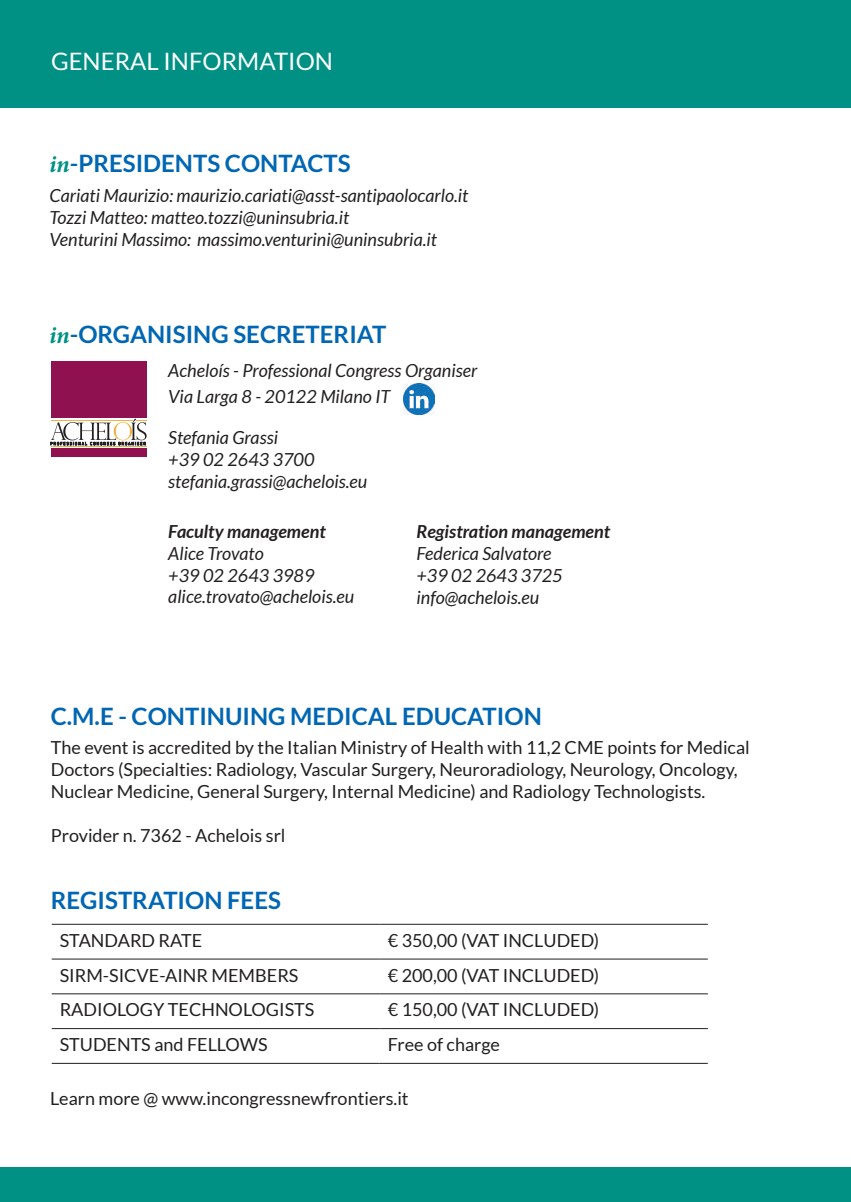
<style>
.page{position:relative;width:851px;height:1202px;background:#fff}
.page>*{position:absolute;margin:0;border:0;box-sizing:border-box;transform-origin:0 0}
.t1{font:700 24px "Lato";color:#0166b3}
.t2{font:24px "Lato";color:#fff}
.t3{font:18px/22px "Lato";color:#231f20}
.t4{font:italic 18px/22px "Lato";color:#231f20}
.t5{font:italic 700 18px "Lato";color:#231f20}
.s1{font-family:"Minion Variable Concept";font-weight:400;font-style:italic;color:#009184}
</style>
<div class="page">
<div style="left:845px;top:0;width:5px;height:108px;background:#009184"></div>
<div style="left:0;top:0;width:845px;height:108px;background:#009184"></div>
<div style="left:51px;top:361px;width:95px;height:57px;background:#901150"></div>
<div style="left:51px;top:449px;width:95px;height:8px;background:#901150"></div>
<hr style="left:51px;top:446px;width:95px;height:1px;background:#f5b03f">
<svg style="left:51px;top:419px;width:96px;height:27px"></svg>
<img style="left:403px;top:384px;width:31px;height:30px">
<hr style="left:52px;top:924px;width:328px;height:1px;background:#231f20">
<hr style="left:380px;top:924px;width:327px;height:1px;background:#231f20">
<hr style="left:52px;top:958px;width:328px;height:1px;background:#231f20">
<hr style="left:380px;top:958px;width:327px;height:1px;background:#231f20">
<hr style="left:52px;top:993px;width:328px;height:1px;background:#231f20">
<hr style="left:380px;top:993px;width:327px;height:1px;background:#231f20">
<hr style="left:52px;top:1028px;width:328px;height:1px;background:#231f20">
<hr style="left:380px;top:1028px;width:327px;height:1px;background:#231f20">
<hr style="left:52px;top:1063px;width:328px;height:1px;background:#231f20">
<hr style="left:380px;top:1063px;width:327px;height:1px;background:#231f20">
<div style="left:0;top:1168px;width:845px;height:34px;background:#009184"></div>
<div style="left:845px;top:1168px;width:5px;height:34px;background:#009184"></div>
<h1 class="t2" style="left:51px;top:48px;width:283px">GENERAL INFORMATION</h1>
<h1 class="t1" style="left:50px;top:150px;width:302px"><span class="s1">in</span>-PRESIDENTS CONTACTS</h1>
<p class="t4" style="left:50px;top:185px;width:420px">Cariati Maurizio: maurizio.cariati@asst-santipaolocarlo.it<br>Tozzi Matteo: matteo.tozzi@uninsubria.it<br>Venturini Massimo: massimo.venturini@uninsubria.it</p>
<h1 class="t1" style="left:50px;top:320px;width:338px"><span class="s1">in</span>-ORGANISING SECRETERIAT</h1>
<p class="t4" style="left:168px;top:358px;width:310px;line-height:26px">Acheloís - Professional Congress Organiser<br>Via Larga 8 - 20122 Milano IT</p>
<p class="t4" style="left:168px;top:427px;width:200px">Stefania Grassi<br>+39 02 2643 3700 stefania.grassi@achelois.eu</p>
<p class="t5" style="left:168px;top:521px;width:159px">Faculty management</p>
<p class="t4" style="left:168px;top:542px;width:187px">Alice Trovato<br>+39 02 2643 3989 alice.trovato@achelois.eu</p>
<p class="t5" style="left:416px;top:521px;width:195px">Registration management</p>
<p class="t4" style="left:416px;top:542px;width:148px">Federica Salvatore +39 02 2643 3725 info@achelois.eu</p>
<h1 class="t1" style="left:51px;top:703px;width:492px">C.M.E - CONTINUING MEDICAL EDUCATION</h1>
<p class="t3" style="left:51px;top:737px;width:700px">The event is accredited by the Italian Ministry of Health with 11,2 CME points for Medical<br>Doctors (Specialties: Radiology, Vascular Surgery, Neuroradiology, Neurology, Oncology,<br>Nuclear Medicine, General Surgery, Internal Medicine) and Radiology Technologists.</p>
<p class="t3" style="left:51px;top:825px;width:236px">Provider n. 7362 - Achelois srl</p>
<h1 class="t1" style="left:51px;top:887px;width:232px">REGISTRATION FEES</h1>
<p class="t3" style="left:60px;top:929px;width:144px">STANDARD RATE</p>
<p class="t3" style="left:388px;top:929px;width:213px">€ 350,00 (VAT INCLUDED)</p>
<p class="t3" style="left:60px;top:964px;width:240px">SIRM-SICVE-AINR MEMBERS</p>
<p class="t3" style="left:388px;top:964px;width:213px">€ 200,00 (VAT INCLUDED)</p>
<p class="t3" style="left:60px;top:999px;width:256px">RADIOLOGY TECHNOLOGISTS</p>
<p class="t3" style="left:388px;top:999px;width:213px">€ 150,00 (VAT INCLUDED)</p>
<p class="t3" style="left:60px;top:1033px;width:209px">STUDENTS and FELLOWS</p>
<p class="t3" style="left:388px;top:1033px;width:114px">Free of charge</p>
<p class="t3" style="left:50px;top:1087px;width:360px">Learn more @ www.incongressnewfrontiers.it</p>
</div>
